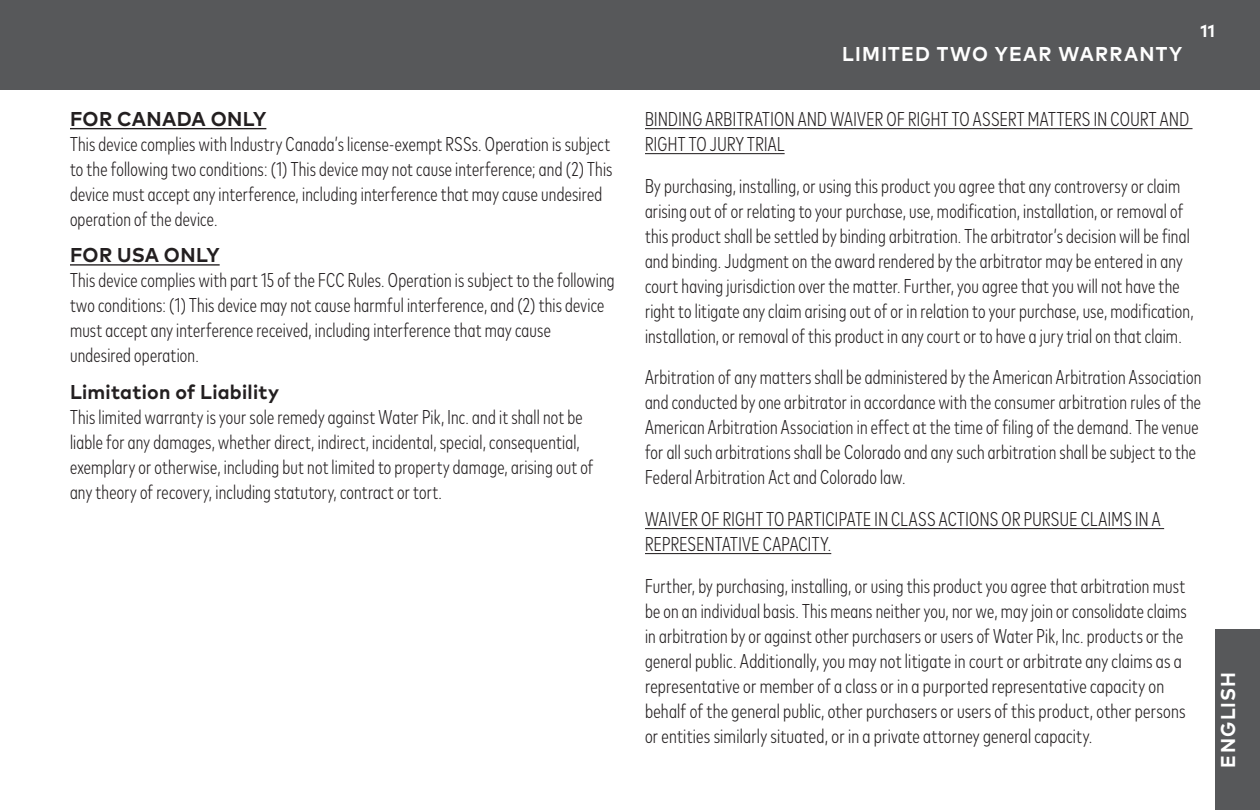
<style>
.page{position:relative;width:1260px;height:810px;background:#fff}
.page>*{position:absolute;margin:0;border:0;box-sizing:border-box;transform-origin:0 0}
.Body_Header{font:300 condensed 20px/25px "Mark Pro";letter-spacing:.01em;color:#231f20}
.body_copy{font:300 condensed 20px/25px "Mark Pro";letter-spacing:.01em;color:#231f20}
.Body_Header-2{font:700 20px "Mark Pro";letter-spacing:.015em;color:#231f20}
.Section_Right{font:700 20px "Mark Pro";letter-spacing:.065em;color:#fff;scale:.96 1}
.t1{font:700 17.5px "Mark Pro";color:#fff}
</style>
<div class="page">
<div style="left:0;top:0;width:1260px;height:90px;background:#57585a"></div>
<hr style="left:70px;top:128px;width:196px;height:1px;background:#231f20">
<hr style="left:70px;top:264px;width:150px;height:2px;background:#231f20">
<hr style="left:645px;top:128px;width:548px;height:1px;background:#231f20">
<hr style="left:645px;top:153px;width:140px;height:1px;background:#231f20">
<hr style="left:645px;top:528px;width:519px;height:1px;background:#231f20">
<hr style="left:645px;top:553px;width:186px;height:1px;background:#231f20">
<div style="left:1215px;top:630px;width:45px;height:180px;background:#57585a"></div>
<p class="Body_Header-2" style="left:70px;top:104px;width:198px">FOR CANADA ONLY</p>
<p class="body_copy" style="left:70px;top:130px;width:544px">This device complies with Industry Canada’s license-exempt RSSs. Operation is subject to the following two conditions: (1) This device may not cause interference; and (2) This device must accept any interference, including interference that may cause undesired operation of the device.</p>
<p class="Body_Header-2" style="left:70px;top:240px;width:151px">FOR USA ONLY</p>
<p class="body_copy" style="left:70px;top:267px;width:546px">This device complies with part 15 of the FCC Rules. Operation is subject to the following two conditions: (1) This device may not cause harmful interference, and (2) this device must accept any interference received, including interference that may cause undesired operation.</p>
<p class="Body_Header-2" style="left:70px;top:376px;width:210px">Limitation of Liability</p>
<p class="body_copy" style="left:70px;top:403px;width:525px">This limited warranty is your sole remedy against Water Pik, Inc. and it shall not be liable for any damages, whether direct, indirect, incidental, special, consequential, exemplary or otherwise, including but not limited to property damage, arising out of any theory of recovery, including statutory, contract or tort.</p>
<p class="Section_Right" style="left:842px;top:39px;width:356px">LIMITED TWO YEAR WARRANTY</p>
<p class="t1" style="left:1201px;top:17px;width:16px">11</p>
<p class="Body_Header" style="left:645px;top:105px;width:546px">BINDING ARBITRATION AND WAIVER OF RIGHT TO ASSERT MATTERS IN COURT AND<br>RIGHT TO JURY TRIAL</p>
<p class="Body_Header" style="left:645px;top:172px;width:550px">By purchasing, installing, or using this product you agree that any controversy or claim arising out of or relating to your purchase, use, modification, installation, or removal of this product shall be settled by binding arbitration. The arbitrator’s decision will be final and binding. Judgment on the award rendered by the arbitrator may be entered in any court having jurisdiction over the matter. Further, you agree that you will not have the right to litigate any claim arising out of or in relation to your purchase, use, modification, installation, or removal of this product in any court or to have a jury trial on that claim.</p>
<p class="Body_Header" style="left:645px;top:364px;width:558px">Arbitration of any matters shall be administered by the American Arbitration Association and conducted by one arbitrator in accordance with the consumer arbitration rules of the American Arbitration Association in effect at the time of filing of the demand. The venue for all such arbitrations shall be Colorado and any such arbitration shall be subject to the Federal Arbitration Act and Colorado law.</p>
<p class="Body_Header" style="left:645px;top:505px;width:517px">WAIVER OF RIGHT TO PARTICIPATE IN CLASS ACTIONS OR PURSUE CLAIMS IN A<br>REPRESENTATIVE CAPACITY.</p>
<p class="Body_Header" style="left:645px;top:572px;width:543px">Further, by purchasing, installing, or using this product you agree that arbitration must be on an individual basis. This means neither you, nor we, may join or consolidate claims in arbitration by or against other purchasers or users of Water Pik, Inc. products or the general public. Additionally, you may not litigate in court or arbitrate any claims as a representative or member of a class or in a purported representative capacity on behalf of the general public, other purchasers or users of this product, other persons or entities similarly situated, or in a private attorney general capacity.</p>
<p class="Section_Right" style="left:1213px;top:768px;width:101px;rotate:-90deg">ENGLISH</p>
</div>
